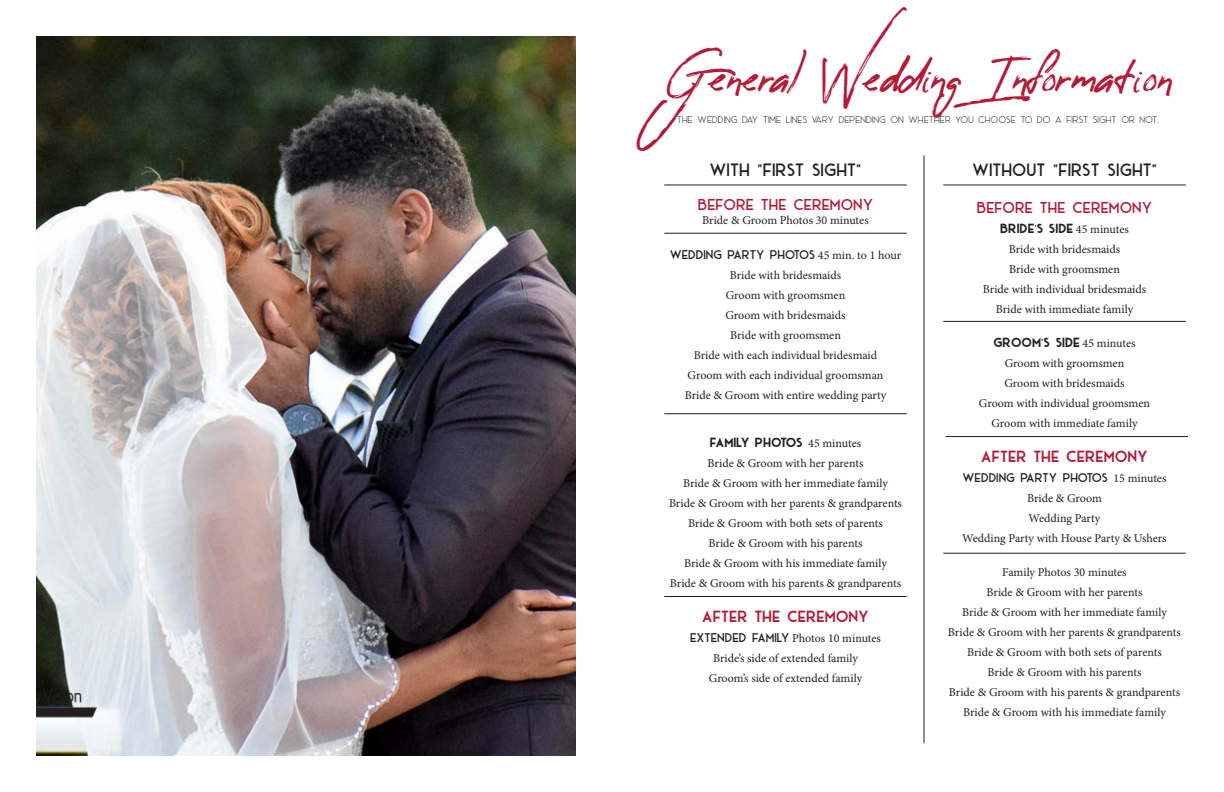
<style>
.page{position:relative;width:1224px;height:792px;background:#fff}
.page>*{position:absolute;margin:0;border:0;box-sizing:border-box;transform-origin:0 0}
.t1{font:39px "Reey";color:#b31a38}
.t2{font:700 17px "Ace Sans";color:#231f20}
.t3{font:700 15px "Ace Sans";color:#b31a38}
.t4{font:800 15px "Ace Sans";color:#b31a38}
.t5{font:12px/20px "Minion Pro";color:#231f20;text-align:center}
.t6{font:900 12px "Ace Sans";color:#231f20}
.t7{font:700 12px "Ace Sans";color:#231f20}
.t8{font:300 10px "Ace Sans";color:#231f20}
.s1{font-family:"Minion Pro";font-weight:400}
.s2{font-family:"Ace Sans";font-weight:700}
</style>
<div class="page">
<hr style="left:664px;top:596px;width:243px;height:1px;background:#231f20">
<hr style="left:664px;top:233px;width:243px;height:1px;background:#231f20">
<hr style="left:664px;top:414px;width:243px;height:1px;background:#231f20">
<hr style="left:664px;top:185px;width:243px;height:1px;background:#231f20">
<hr style="left:943px;top:321px;width:243px;height:1px;background:#231f20">
<hr style="left:945px;top:436px;width:243px;height:1px;background:#231f20">
<hr style="left:943px;top:185px;width:243px;height:1px;background:#231f20">
<hr style="left:943px;top:553px;width:243px;height:1px;background:#231f20">
<hr style="left:924px;top:156px;width:1px;height:587px;background:#231f20">
<img style="left:36px;top:36px;width:540px;height:720px">
<h1 class="t1" style="left:664px;top:57px;width:509px">General Wedding Information</h1>
<p class="t8" style="left:677px;top:112px;width:484px">THE WEDDING DAY TIME LINES VARY DEPENDING ON WHETHER YOU CHOOSE TO DO A FIRST SIGHT OR NOT.</p>
<h2 class="t2" style="left:710px;top:156px;width:153px">WITH "FIRST SIGHT"</h2>
<p class="t3" style="left:698px;top:192px;width:177px">BEFORE THE CEREMONY</p>
<p class="t5" style="left:702px;top:210px;width:168px">Bride &amp; Groom Photos 30 minutes</p>
<p class="t7" style="left:670px;top:244px;width:233px">WEDDING PARTY PHOTOS <span class="s1">45 min. to 1 hour</span></p>
<p class="t5" style="left:685px;top:265px;width:203px">Bride with bridesmaids<br>Groom with groomsmen<br>Groom with bridesmaids<br>Bride with groomsmen<br>Bride with each individual bridesmaid<br>Groom with each individual groomsman<br>Bride &amp; Groom with entire wedding party</p>
<p class="t6" style="left:710px;top:433px;width:153px">FAMILY PHOTOS <span class="s1">45 minutes</span></p>
<p class="t5" style="left:669px;top:454px;width:235px">Bride &amp; Groom with her parents<br>Bride &amp; Groom with her immediate family Bride &amp; Groom with her parents &amp; grandparents Bride &amp; Groom with both sets of parents<br>Bride &amp; Groom with his parents<br>Bride &amp; Groom with his immediate family<br>Bride &amp; Groom with his parents &amp; grandparents</p>
<p class="t4" style="left:702px;top:604px;width:169px">AFTER THE CEREMONY</p>
<p class="t5" style="left:690px;top:628px;width:192px"><span class="s2">EXTENDED FAMILY</span> Photos 10 minutes<br>Bride’s side of extended family<br>Groom’s side of extended family</p>
<h2 class="t2" style="left:972px;top:156px;width:187px">WITHOUT "FIRST SIGHT"</h2>
<p class="t3" style="left:977px;top:195px;width:177px">BEFORE THE CEREMONY</p>
<p class="t6" style="left:1000px;top:218px;width:130px">BRIDE'S SIDE <span class="s1">45 minutes</span></p>
<p class="t5" style="left:983px;top:239px;width:165px">Bride with bridesmaids<br>Bride with groomsmen<br>Bride with individual bridesmaids<br>Bride with immediate family</p>
<p class="t6" style="left:993px;top:333px;width:144px">GROOM'S SIDE <span class="s1">45 minutes</span></p>
<p class="t5" style="left:979px;top:353px;width:173px">Groom with groomsmen<br>Groom with bridesmaids<br>Groom with individual groomsmen<br>Groom with immediate family</p>
<p class="t4" style="left:981px;top:444px;width:169px">AFTER THE CEREMONY</p>
<p class="t7" style="left:963px;top:467px;width:205px">WEDDING PARTY PHOTOS <span class="s1">15 minutes</span></p>
<p class="t5" style="left:962px;top:488px;width:206px">Bride &amp; Groom<br>Wedding Party<br>Wedding Party with House Party &amp; Ushers</p>
<p class="t5" style="left:948px;top:562px;width:235px">Family Photos 30 minutes<br>Bride &amp; Groom with her parents<br>Bride &amp; Groom with her immediate family Bride &amp; Groom with her parents &amp; grandparents Bride &amp; Groom with both sets of parents<br>Bride &amp; Groom with his parents<br>Bride &amp; Groom with his parents &amp; grandparents Bride &amp; Groom with his immediate family</p>
</div>
